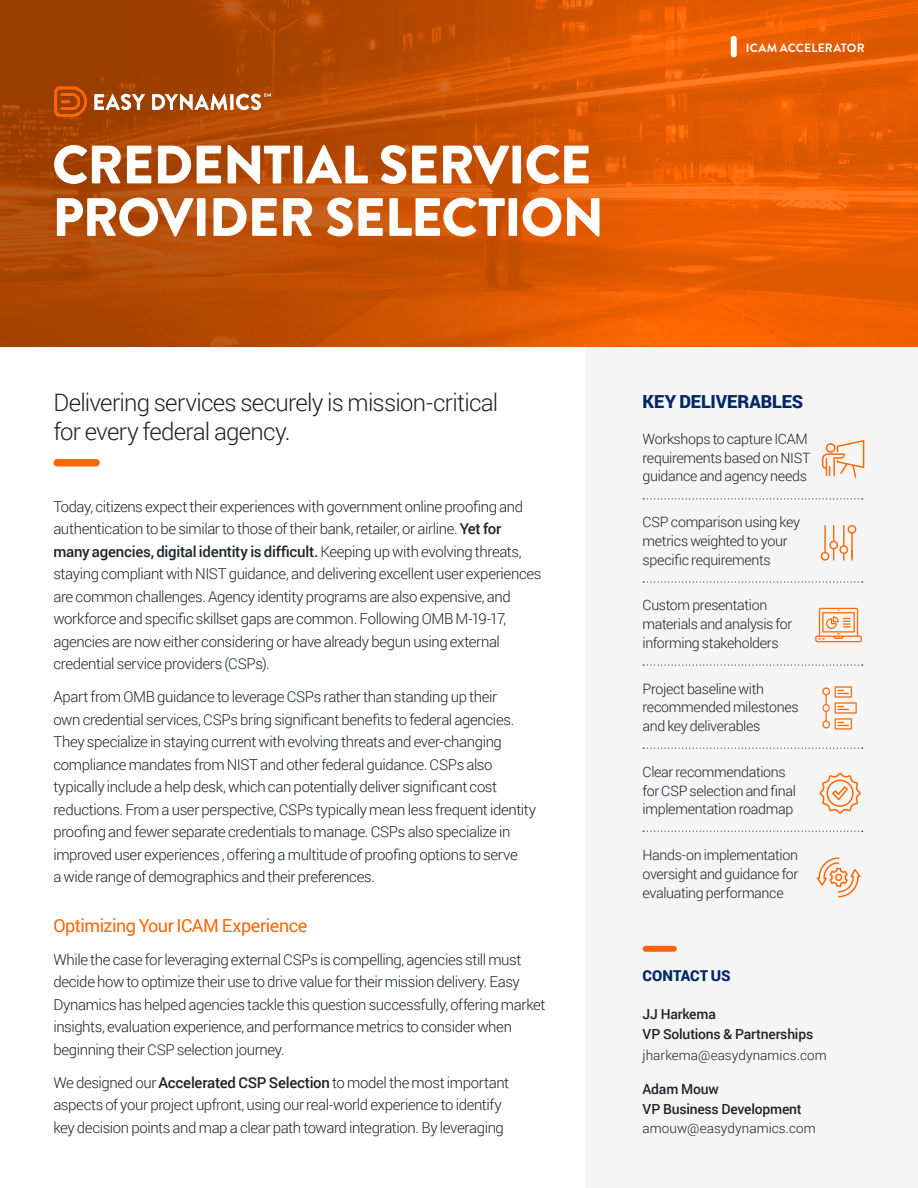
<style>
.page{position:relative;width:918px;height:1188px;background:#fff}
.page>*{position:absolute;margin:0;border:0;box-sizing:border-box;transform-origin:0 0}
.t1{font:900 54px/52.5px "Brandon Grotesque";letter-spacing:-.02em;color:#fff}
.t2{font:300 24px/28.5px "Roboto";letter-spacing:-.03em;color:#1c2327}
.t3{font:18px "Roboto";letter-spacing:-.025em;color:#f60}
.t4{font:900 18px "Roboto";letter-spacing:-.005em;color:#002867}
.t5{font:300 15px/22.5px "Roboto";letter-spacing:-.025em;color:#1c2327}
.t6{font:900 15px "Roboto";color:#002867}
.t7{font:300 14.25px/18.8px "Roboto";letter-spacing:-.025em;color:#192328}
.t8{font:500 13.8px/19.5px "Roboto";letter-spacing:-.015em;color:#1c2327}
.t9{font:300 13.5px "Roboto";letter-spacing:.005em;color:#1c2327}
.t10{font:700 12px "Brandon Grotesque";letter-spacing:.015em;color:#fff}
.s1{font-weight:500}
</style>
<div class="page">
<div style="left:586px;top:347px;width:332px;height:841px;background:#f5f5f6"></div>
<img style="left:646px;top:0;width:272px;height:347px">
<svg style="left:0;top:0;width:646px;height:347px;background:#be4d02"></svg>
<div style="left:57px;top:459px;width:39px;height:7px;background:#f60"></div>
<div style="left:731px;top:39px;width:6px;height:15px;background:#fff"></div>
<div style="left:646px;top:946px;width:28px;height:6px;background:#f60"></div>
<svg style="left:643px;top:498px;width:220px;height:1px"></svg>
<svg style="left:643px;top:581px;width:220px;height:2px"></svg>
<svg style="left:643px;top:665px;width:220px;height:1px"></svg>
<svg style="left:643px;top:748px;width:220px;height:1px"></svg>
<svg style="left:643px;top:831px;width:220px;height:1px"></svg>
<svg style="left:815px;top:608px;width:47px;height:34px"></svg>
<svg style="left:822px;top:440px;width:42px;height:38px"></svg>
<svg style="left:822px;top:686px;width:35px;height:44px"></svg>
<svg style="left:821px;top:525px;width:35px;height:36px"></svg>
<svg style="left:820px;top:773px;width:41px;height:41px"></svg>
<svg style="left:817px;top:857px;width:44px;height:40px"></svg>
<img style="left:54px;top:87px;width:217px;height:29px">
<h1 class="t1" style="left:52px;top:139px;width:553px">CREDENTIAL SERVICE<br>PROVIDER SELECTION</h1>
<p class="t10" style="left:746px;top:39px;width:120px">ICAM ACCELERATOR</p>
<h2 class="t2" style="left:53px;top:388px;width:447px">Delivering services securely is mission-critical for every federal agency.</h2>
<p class="t5" style="left:53px;top:495px;width:490px">Today, citizens expect their experiences with government online proofing and authentication to be similar to those of their bank, retailer, or airline. <span class="s1">Yet for<br>many agencies, digital identity is difficult.</span> Keeping up with evolving threats, staying compliant with NIST guidance, and delivering excellent user experiences are common challenges. Agency identity programs are also expensive, and workforce and specific skillset gaps are common. Following OMB M-19-17, agencies are now either considering or have already begun using external credential service providers (CSPs).</p>
<p class="t5" style="left:53px;top:685px;width:484px">Apart from OMB guidance to leverage CSPs rather than standing up their<br>own credential services, CSPs bring significant benefits to federal agencies.<br>They specialize in staying current with evolving threats and ever-changing compliance mandates from NIST and other federal guidance. CSPs also typically include a help desk, which can potentially deliver significant cost reductions. From a user perspective, CSPs typically mean less frequent identity proofing and fewer separate credentials to manage. CSPs also specialize in improved user experiences , offering a multitude of proofing options to serve<br>a wide range of demographics and their preferences.</p>
<p class="t3" style="left:53px;top:913px;width:256px">Optimizing Your ICAM Experience</p>
<p class="t5" style="left:53px;top:948px;width:493px">While the case for leveraging external CSPs is compelling, agencies still must decide how to optimize their use to drive value for their mission delivery. Easy Dynamics has helped agencies tackle this question successfully, offering market insights, evaluation experience, and performance metrics to consider when beginning their CSP selection journey.</p>
<p class="t5" style="left:53px;top:1071px;width:457px">We designed our <span class="s1">Accelerated CSP Selection</span> to model the most important aspects of your project upfront, using our real-world experience to identify key decision points and map a clear path toward integration. By leveraging</p>
<p class="t4" style="left:643px;top:389px;width:162px">KEY DELIVERABLES</p>
<p class="t7" style="left:643px;top:429px;width:169px">Workshops to capture ICAM requirements based on NIST guidance and agency needs</p>
<p class="t7" style="left:643px;top:512px;width:159px">CSP comparison using key metrics weighted to your specific requirements</p>
<p class="t7" style="left:643px;top:595px;width:151px">Custom presentation materials and analysis for informing stakeholders</p>
<p class="t7" style="left:643px;top:679px;width:158px">Project baseline with recommended milestones and key deliverables</p>
<p class="t7" style="left:643px;top:762px;width:155px">Clear recommendations for CSP selection and final implementation roadmap</p>
<p class="t7" style="left:643px;top:845px;width:157px;text-align:justify">Hands-on implementation oversight and guidance for evaluating performance</p>
<p class="t6" style="left:643px;top:965px;width:90px">CONTACT US</p>
<p class="t8" style="left:643px;top:1004px;width:172px">JJ Harkema<br>VP Solutions &amp; Partnerships</p>
<p class="t9" style="left:643px;top:1046px;width:186px">jharkema@easydynamics.com</p>
<p class="t8" style="left:643px;top:1079px;width:161px">Adam Mouw<br>VP Business Development</p>
<p class="t9" style="left:643px;top:1119px;width:175px">amouw@easydynamics.com</p>
</div>
